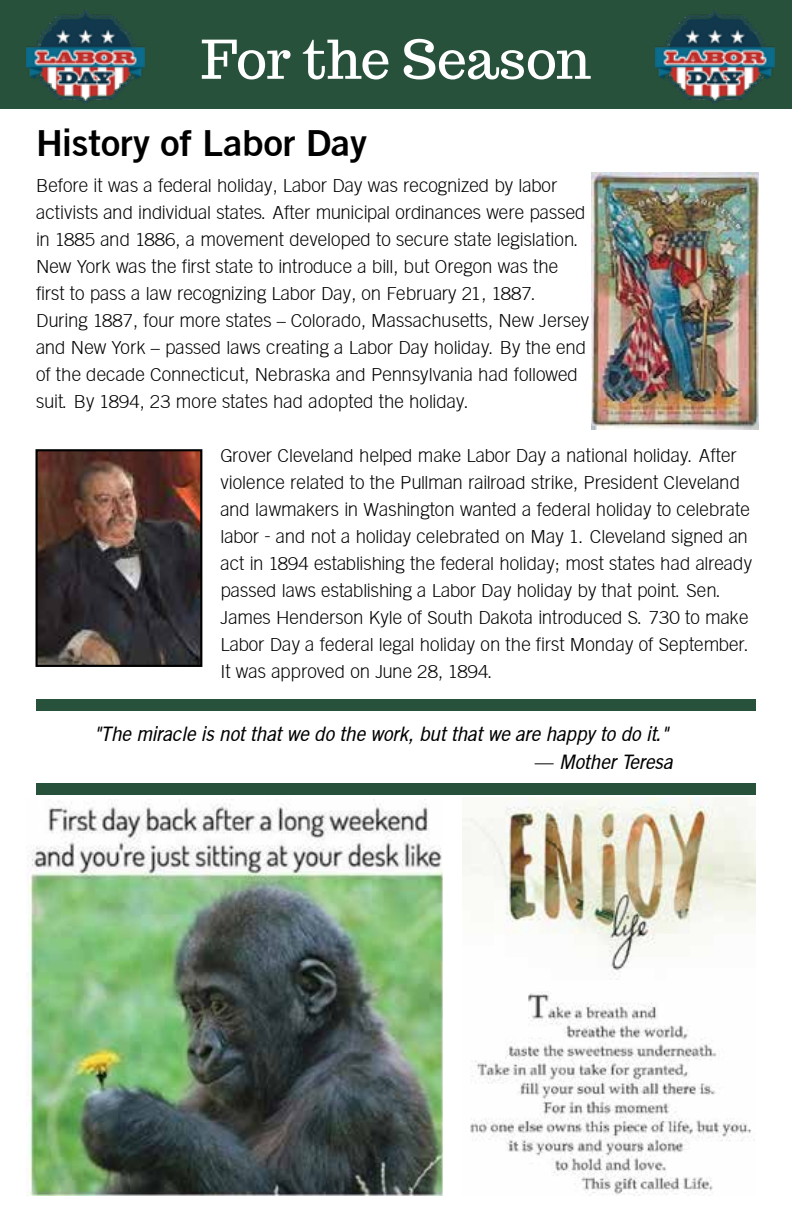
<style>
.page{position:relative;width:792px;height:1224px;background:#fff}
.page>*{position:absolute;margin:0;border:0;box-sizing:border-box;transform-origin:0 0}
.t1{font:53.2px "Trocchi";letter-spacing:-.02em;color:#fff}
.t2{font:700 36px "Goethe Gothic";color:#000}
.t3{font:italic 20px "Goethe Gothic";color:#000;scale:.94 1}
.t4{font:18px/27px "Goethe Gothic";color:#000}
.s1{font-style:normal}
</style>
<div class="page">
<div style="left:0;top:0;width:792px;height:108px;background:#28513c"></div>
<img style="left:27px;top:799px;width:415px;height:396px">
<img style="left:462px;top:798px;width:294px;height:398px">
<img style="left:592px;top:172px;width:166px;height:257px">
<div style="left:36px;top:700px;width:720px;height:11px;background:#28513c"></div>
<div style="left:36px;top:783px;width:720px;height:12px;background:#28513c"></div>
<img style="left:38px;top:452px;width:161px;height:212px">
<div style="left:35px;top:449px;width:167px;height:218px;border:2px solid #000"></div>
<img style="left:26px;top:10px;width:119px;height:94px">
<img style="left:656px;top:10px;width:118px;height:94px">
<h1 class="t1" style="left:201px;top:25px;width:392px">For the Season</h1>
<h2 class="t2" style="left:36px;top:121px;width:333px">History of Labor Day</h2>
<p class="t4" style="left:36px;top:172px;width:555px">Before it was a federal holiday, Labor Day was recognized by labor activists and individual states. After municipal ordinances were passed in 1885 and 1886, a movement developed to secure state legislation.<br>New York was the first state to introduce a bill, but Oregon was the first to pass a law recognizing Labor Day, on February 21, 1887.<br>During 1887, four more states – Colorado, Massachusetts, New Jersey and New York – passed laws creating a Labor Day holiday. By the end of the decade Connecticut, Nebraska and Pennsylvania had followed suit. By 1894, 23 more states had adopted the holiday.</p>
<p class="t4" style="left:220px;top:442px;width:533px">Grover Cleveland helped make Labor Day a national holiday. After violence related to the Pullman railroad strike, President Cleveland and lawmakers in Washington wanted a federal holiday to celebrate labor - and not a holiday celebrated on May 1. Cleveland signed an act in 1894 establishing the federal holiday; most states had already passed laws establishing a Labor Day holiday by that point. Sen.<br>James Henderson Kyle of South Dakota introduced S. 730 to make Labor Day a federal legal holiday on the first Monday of September.<br>It was approved on June 28, 1894.</p>
<p class="t3" style="left:94px;top:722px;width:612px">"The miracle is not that we do the work, but that we are happy to do it."</p>
<p class="t3" style="left:535px;top:750px;width:148px"><span class="s1">—</span> Mother Teresa</p>
</div>
